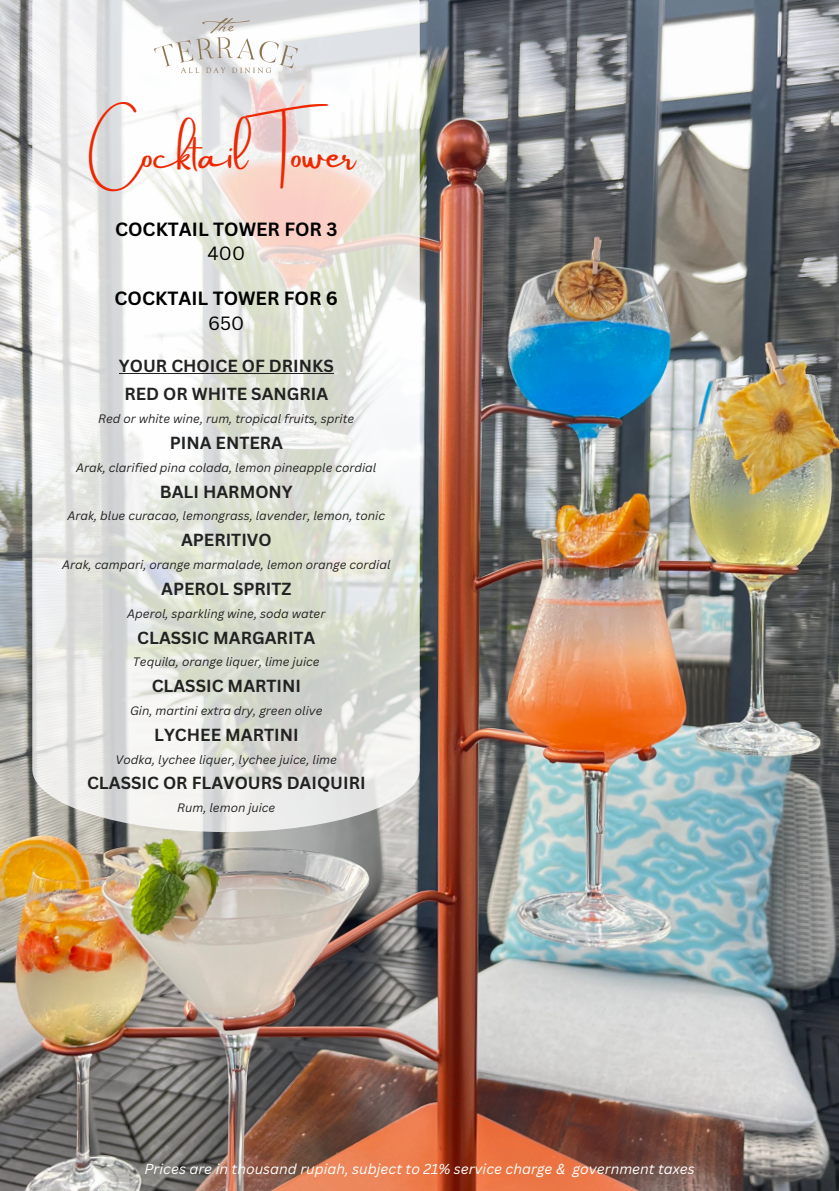
<style>
.page{position:relative;width:839px;height:1191px;background:#fff}
.page>*{position:absolute;margin:0;border:0;box-sizing:border-box;transform-origin:0 0}
.t1{font:40.4px "Amsterdam Two";color:#ed2700}
.t2{font:700 18.6px/24.8px "Canva Sans";color:#000;text-align:center}
.t3{font:700 17px "Canva Sans";color:#222}
.t4{font:italic 14px "Canva Sans";color:#fff}
.t5{font:italic 12px "Canva Sans";color:#222}
.s1{font-weight:400}
</style>
<div class="page">
<img style="left:0;top:0;width:838px;height:1191px">
<svg style="left:32px;top:0;width:388px;height:832px"></svg>
<img style="left:146px;top:10px;width:159px;height:71px">
<hr style="left:119px;top:373px;width:215px;height:1px;background:#222">
<h2 class="t1" style="left:97px;top:133px;width:260px">Cocktail Tower</h2>
<h1 class="t2" style="left:115px;top:216px;width:224px">COCKTAIL TOWER FOR 3<br><span class="s1">400</span></h1>
<h2 class="t2" style="left:114px;top:285px;width:225px">COCKTAIL TOWER FOR 6<br><span class="s1">650</span></h2>
<p class="t3" style="left:119px;top:353px;width:216px">YOUR CHOICE OF DRINKS</p>
<p class="t3" style="left:124px;top:382px;width:205px">RED OR WHITE SANGRIA</p>
<p class="t5" style="left:98px;top:410px;width:258px">Red or white wine, rum, tropical fruits, sprite</p>
<p class="t3" style="left:170px;top:431px;width:115px">PINA ENTERA</p>
<p class="t5" style="left:76px;top:459px;width:301px">Arak, clarified pina colada, lemon pineapple cordial</p>
<p class="t3" style="left:160px;top:479px;width:134px">BALI HARMONY</p>
<p class="t5" style="left:68px;top:508px;width:319px">Arak, blue curacao, lemongrass, lavender, lemon, tonic</p>
<p class="t3" style="left:181px;top:528px;width:92px">APERITIVO</p>
<p class="t5" style="left:62px;top:556px;width:330px">Arak, campari, orange marmalade, lemon orange cordial</p>
<p class="t3" style="left:161px;top:577px;width:132px">APEROL SPRITZ</p>
<p class="t5" style="left:127px;top:605px;width:200px">Aperol, sparkling wine, soda water</p>
<p class="t3" style="left:137px;top:625px;width:180px">CLASSIC MARGARITA</p>
<p class="t5" style="left:133px;top:654px;width:188px">Tequila, orange liquer, lime juice</p>
<p class="t3" style="left:152px;top:674px;width:151px">CLASSIC MARTINI</p>
<p class="t5" style="left:130px;top:702px;width:194px">Gin, martini extra dry, green olive</p>
<p class="t3" style="left:154px;top:723px;width:146px">LYCHEE MARTINI</p>
<p class="t5" style="left:116px;top:751px;width:223px">Vodka, lychee liquer, lychee juice, lime</p>
<p class="t3" style="left:87px;top:771px;width:280px">CLASSIC OR FLAVOURS DAIQUIRI</p>
<p class="t5" style="left:177px;top:799px;width:100px">Rum, lemon juice</p>
<h3 class="t4" style="left:144px;top:1159px;width:552px">Prices are in thousand rupiah, subject to 21% service charge &amp; government taxes</h3>
</div>
